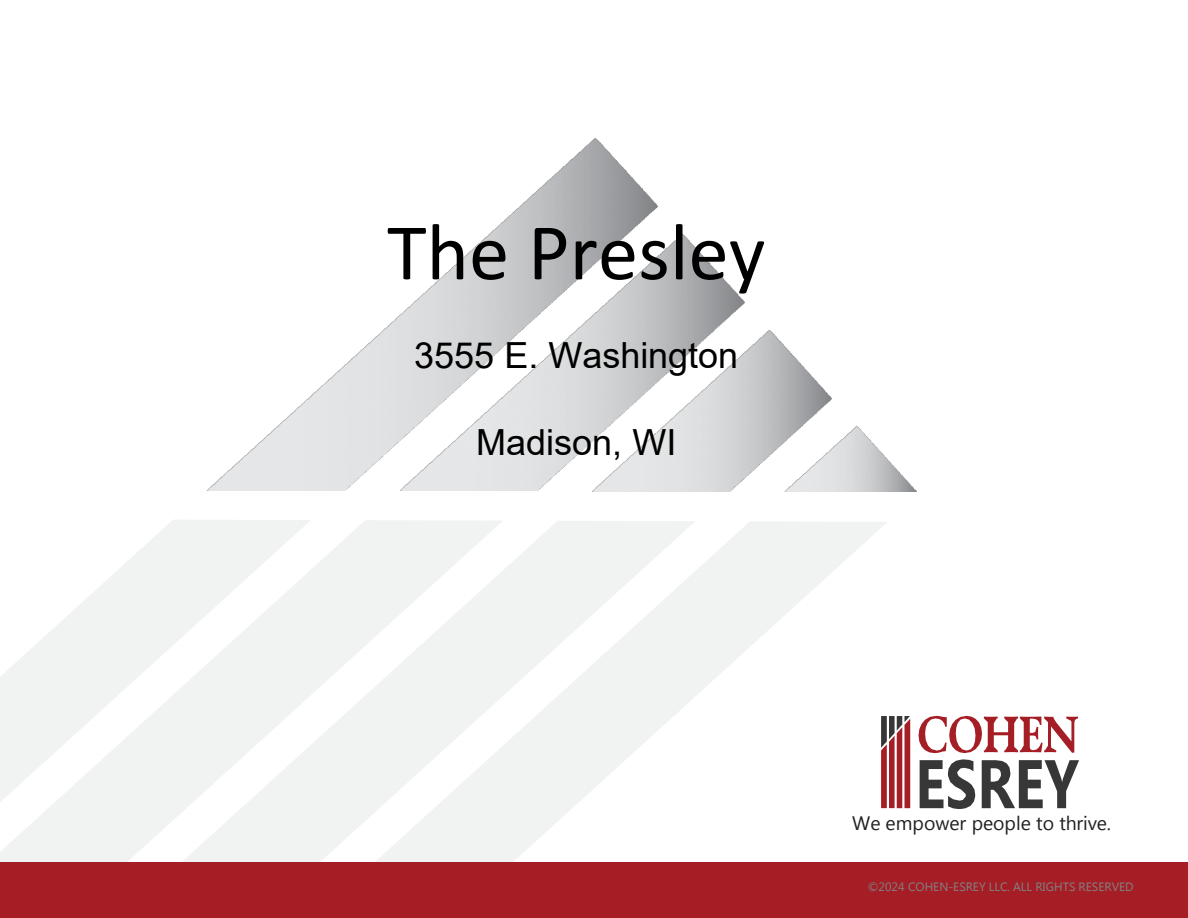
<style>
.page{position:relative;width:1188px;height:918px;background:#fff}
.page>*{position:absolute;margin:0;border:0;box-sizing:border-box;transform-origin:0 0}
.t1{font:81px "Calibri";color:#000}
.t2{font:36px "Arial";color:#000}
.t3{font:19.5px "Microsoft New Tai Lue";letter-spacing:-.005em;color:#231f20}
.t4{font:12px "Microsoft New Tai Lue";color:#808285}
</style>
<div class="page">
<img style="left:207px;top:137px;width:450px;height:353px">
<img style="left:745px;top:329px;width:87px;height:149px">
<img style="left:398px;top:233px;width:347px;height:258px">
<svg style="left:0;top:520px;width:394px;height:343px;fill:#f1f2f2"></svg>
<img style="left:783px;top:424px;width:134px;height:68px">
<svg style="left:313px;top:521px;width:575px;height:342px;fill:#f1f2f2"></svg>
<svg style="left:919px;top:716px;width:159px;height:37px"></svg>
<svg style="left:920px;top:759px;width:55px;height:50px"></svg>
<svg style="left:982px;top:760px;width:97px;height:48px"></svg>
<svg style="left:881px;top:716px;width:29px;height:92px"></svg>
<div style="left:0;top:863px;width:1188px;height:55px;background:#a61e25"></div>
<p class="t1" style="left:387px;top:196px;width:380px">The Presley</p>
<p class="t2" style="left:414px;top:331px;width:326px">3555 E. Washington</p>
<p class="t2" style="left:476px;top:417px;width:202px">Madison, WI</p>
<p class="t3" style="left:852px;top:812px;width:260px">We empower people to thrive.</p>
<p class="t4" style="left:868px;top:880px;width:267px">©2024 COHEN-ESREY LLC. ALL RIGHTS RESERVED</p>
</div>
